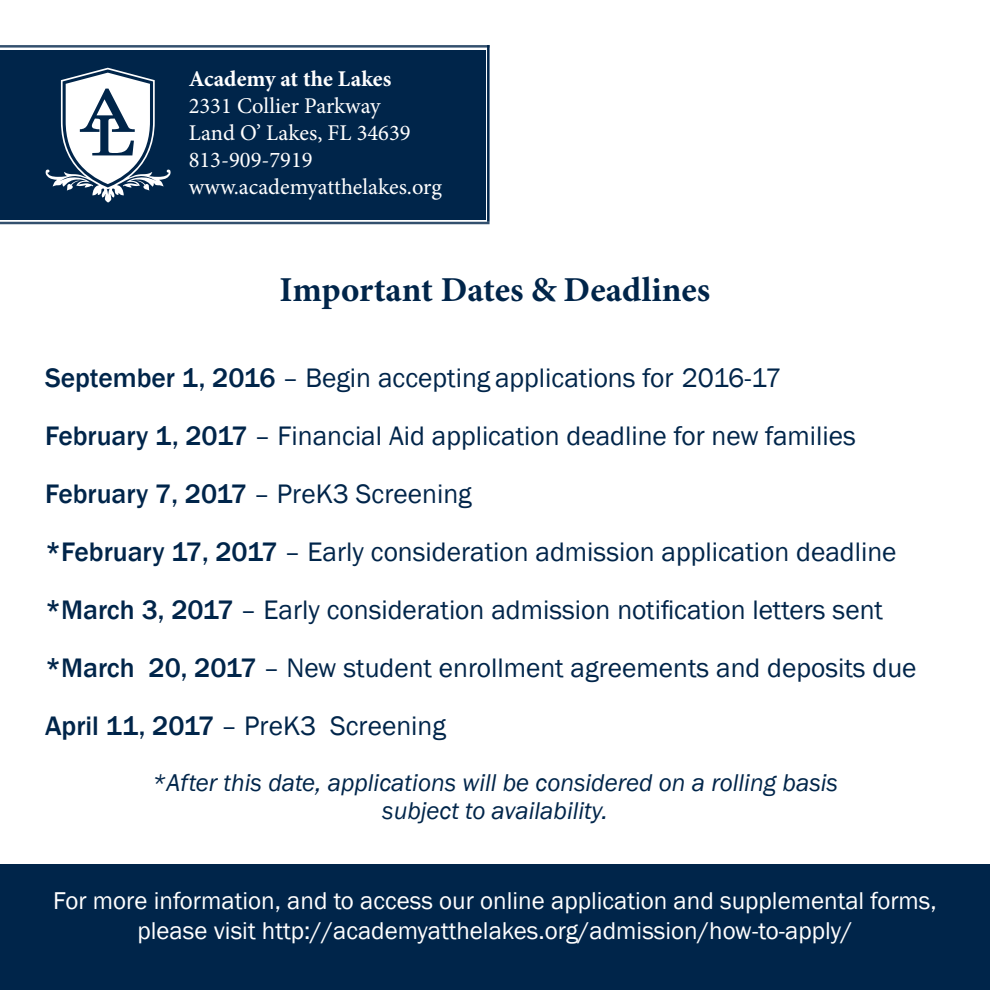
<style>
.page{position:relative;width:990px;height:990px;background:#fff}
.page>*{position:absolute;margin:0;border:0;box-sizing:border-box;transform-origin:0 0}
.t1{font:700 35px "Minion Pro";color:#00254a}
.t2{font:27.5px/58px "Franklin Gothic";color:#00254a}
.t3{font:25px/30px "Franklin Gothic";color:#fff;text-align:center}
.t4{font:italic 25px/28px "Franklin Gothic";color:#00254a;text-align:center}
.t5{font:22.5px/27px "Minion Pro";color:#fff}
.t6{font:700 22.5px "Minion Pro";color:#fff}
.s1{font-weight:500}
</style>
<div class="page">
<div style="left:0;top:50px;width:485px;height:170px;background:#00254a"></div>
<hr style="left:0;top:45px;width:490px;height:3px;background:#00254a">
<hr style="left:487px;top:45px;width:3px;height:177px;background:#00254a">
<hr style="left:0;top:222px;width:490px;height:2px;background:#00254a">
<svg style="left:45px;top:68px;width:126px;height:135px"></svg>
<div style="left:0;top:864px;width:990px;height:126px;background:#00254a"></div>
<p class="t6" style="left:189px;top:63px;width:204px">Academy at the Lakes</p>
<p class="t5" style="left:189px;top:93px;width:255px">2331 Collier Parkway<br>Land O’ Lakes, FL 34639<br>813-909-7919 www.academyatthelakes.org</p>
<p class="t1" style="left:280px;top:265px;width:432px">Important Dates &amp; Deadlines</p>
<p class="t2" style="left:45px;top:349px;width:873px"><span class="s1">September 1, 2016</span> – Begin accepting applications for 2016-17<br><span class="s1">February 1, 2017</span> – Financial Aid application deadline for new families <span class="s1">February 7, 2017</span> – PreK3 Screening<br><span class="s1">*February 17, 2017</span> – Early consideration admission application deadline <span class="s1">*March 3, 2017</span> – Early consideration admission notification letters sent <span class="s1">*March 20, 2017</span> – New student enrollment agreements and deposits due <span class="s1">April 11, 2017</span> – PreK3 Screening</p>
<p class="t4" style="left:152px;top:769px;width:688px">*After this date, applications will be considered on a rolling basis subject to availability.</p>
<p class="t3" style="left:53px;top:886px;width:885px">For more information, and to access our online application and supplemental forms, please visit http://academyatthelakes.org/admission/how-to-apply/</p>
</div>
